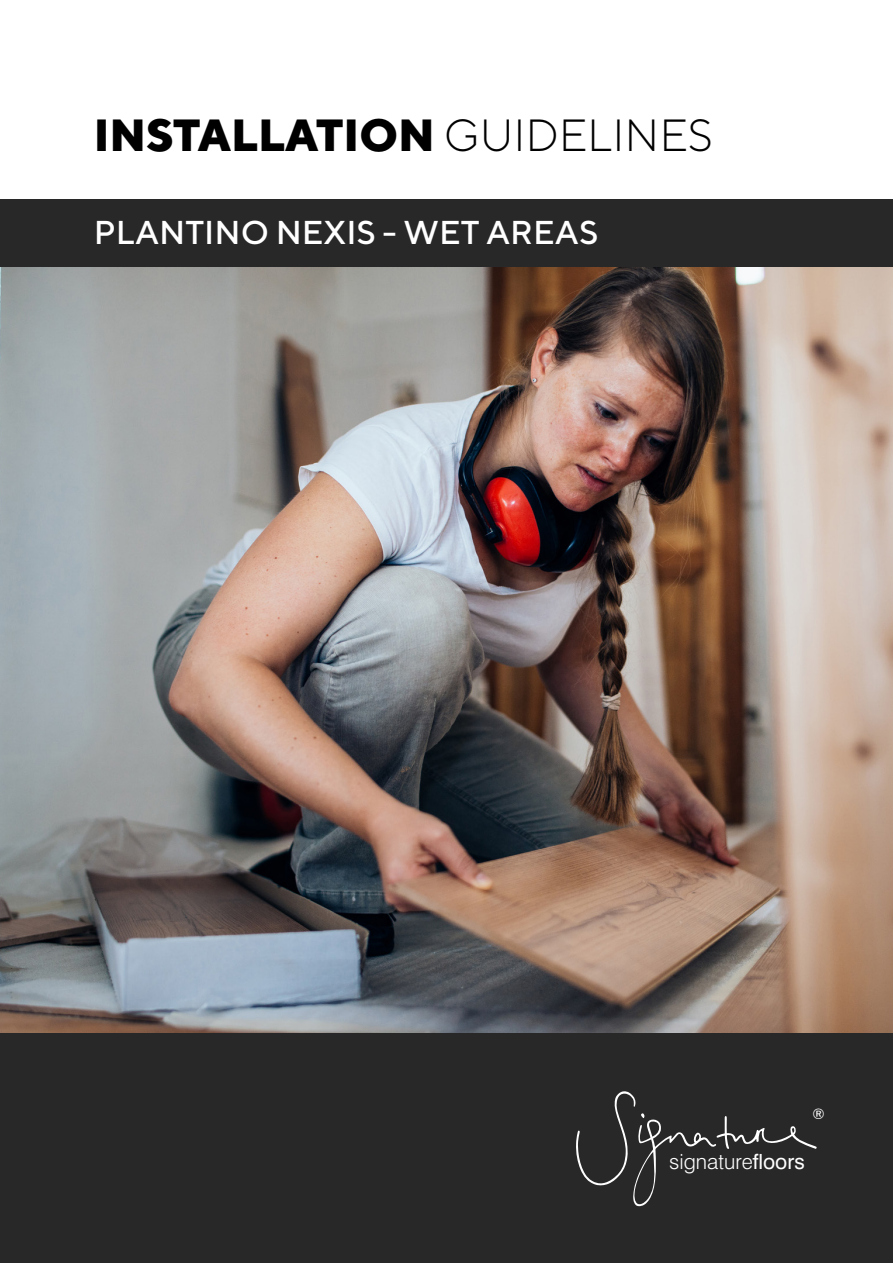
<style>
.page{position:relative;width:893px;height:1263px;background:#fff}
.page>*{position:absolute;margin:0;border:0;box-sizing:border-box;transform-origin:0 0}
.t1{font:800 45px "TT Norms";color:#000}
.t2{font:500 33px "TT Norms";color:#fff}
.t3{font:300 20.85px "Swiss 721 BT";color:#fff}
.t4{font:14.7px "Swiss 721 BT";color:#fff}
.s1{font-weight:300}
.s2{font-weight:400}
</style>
<div class="page">
<img style="left:0;top:267px;width:893px;height:766px">
<div style="left:0;top:199px;width:893px;height:68px;background:#292829"></div>
<div style="left:0;top:1033px;width:893px;height:230px;background:#292829"></div>
<svg style="left:576px;top:1091px;width:241px;height:115px"></svg>
<p class="t1" style="left:94px;top:106px;width:621px">INSTALLATION <span class="s1">GUIDELINES</span></p>
<p class="t2" style="left:94px;top:212px;width:506px">PLANTINO NEXIS - WET AREAS</p>
<p class="t4" style="left:812px;top:1105px;width:14px">®</p>
<p class="t3" style="left:669px;top:1148px;width:137px">signature<span class="s2">floors</span></p>
</div>
